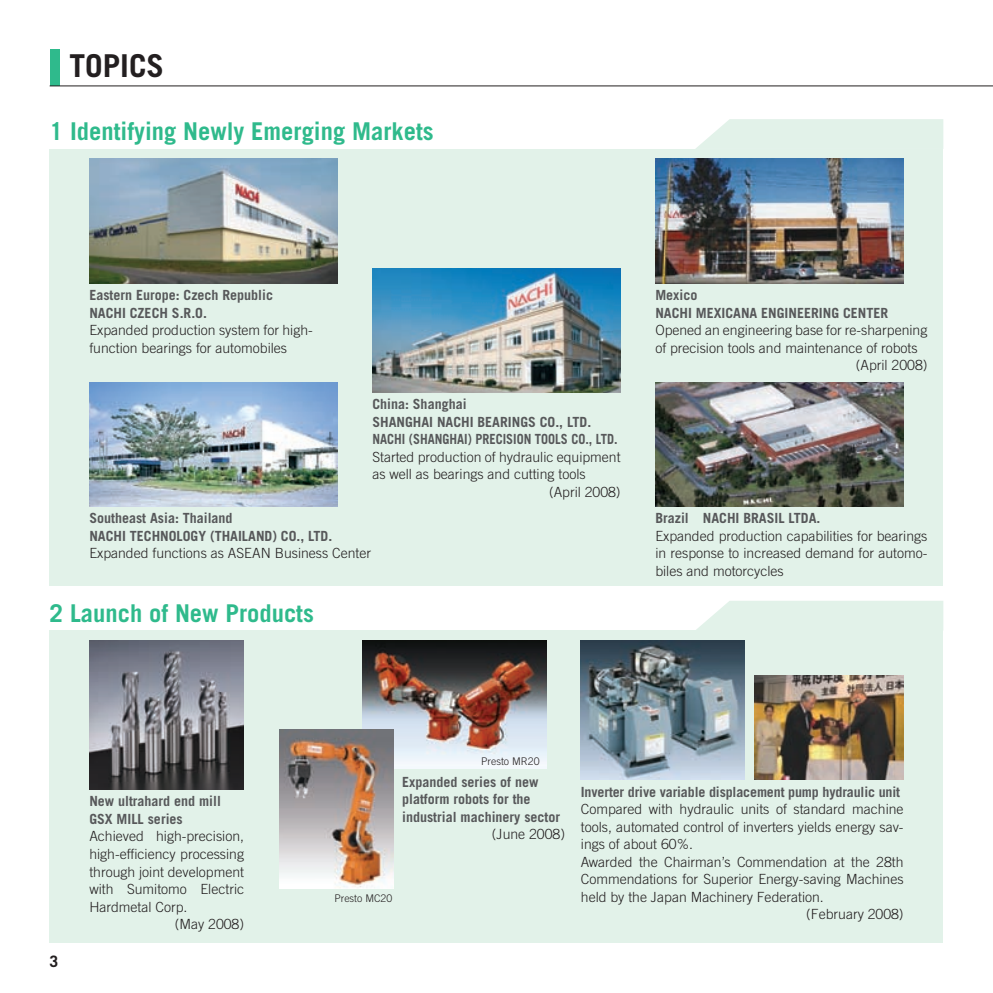
<style>
.page{position:relative;width:993px;height:993px;background:#fff}
.page>*{position:absolute;margin:0;border:0;box-sizing:border-box;transform-origin:0 0}
.t1{font:700 31.5px "Trade Gothic";color:#231f20}
.t2{font:700 24.5px "Trade Gothic";color:#2fba8c}
.t3{font:700 15.75px "Trade Gothic";color:#231f20}
.t4{font:300 14px/17.5px "Trade Gothic";color:#231f20}
.t5{font:700 14px/17.5px "Trade Gothic";color:#57585a}
.t6{font:300 10.5px "Trade Gothic";color:#231f20}
</style>
<div class="page">
<div style="left:50px;top:149px;width:893px;height:436px;background:#e2f2e9"></div>
<div style="left:50px;top:630px;width:893px;height:313px;background:#e2f2e9"></div>
<svg style="left:695px;top:119px;width:248px;height:30px;background:#e4f2ea"></svg>
<div style="left:696px;top:601px;width:247px;height:29px;background:#e2f2e9"></div>
<img style="left:754px;top:675px;width:149px;height:104px">
<img style="left:580px;top:640px;width:164px;height:139px">
<img style="left:362px;top:640px;width:184px;height:128px">
<img style="left:655px;top:382px;width:248px;height:124px">
<img style="left:655px;top:159px;width:248px;height:124px">
<img style="left:89px;top:640px;width:154px;height:149px">
<img style="left:279px;top:729px;width:114px;height:159px">
<img style="left:89px;top:159px;width:248px;height:124px">
<img style="left:89px;top:382px;width:248px;height:124px">
<img style="left:372px;top:268px;width:248px;height:124px">
<div style="left:50px;top:50px;width:9px;height:36px;background:#2fba8c"></div>
<hr style="left:50px;top:85px;width:942px;height:1px;background:#231f20">
<h1 class="t1" style="left:69px;top:46px;width:96px">TOPICS</h1>
<h2 class="t2" style="left:50px;top:116px;width:385px">1 Identifying Newly Emerging Markets</h2>
<p class="t5" style="left:89px;top:286px;width:185px">Eastern Europe: Czech Republic<br>NACHI CZECH S.R.O.</p>
<p class="t4" style="left:89px;top:321px;width:225px">Expanded production system for high&shy;function bearings for automobiles</p>
<p class="t5" style="left:372px;top:395px;width:247px">China: Shanghai<br>SHANGHAI NACHI BEARINGS CO., LTD.<br>NACHI (SHANGHAI) PRECISION TOOLS CO., LTD.</p>
<p class="t4" style="left:372px;top:447px;width:250px">Started production of hydraulic equipment</p>
<p class="t4" style="left:372px;top:465px;width:215px">as well as bearings and cutting tools</p>
<p class="t4" style="left:549px;top:482px;width:73px">(April 2008)</p>
<p class="t5" style="left:89px;top:509px;width:244px">Southeast Asia: Thailand<br>NACHI TECHNOLOGY (THAILAND) CO., LTD.</p>
<p class="t4" style="left:89px;top:544px;width:283px">Expanded functions as ASEAN Business Center</p>
<h2 class="t2" style="left:50px;top:598px;width:266px">2 Launch of New Products</h2>
<p class="t5" style="left:655px;top:286px;width:234px">Mexico<br>NACHI MEXICANA ENGINEERING CENTER</p>
<p class="t4" style="left:655px;top:321px;width:273px">Opened an engineering base for re-sharpening</p>
<p class="t4" style="left:655px;top:338px;width:264px">of precision tools and maintenance of robots</p>
<p class="t4" style="left:855px;top:356px;width:73px">(April 2008)</p>
<p class="t5" style="left:655px;top:509px;width:166px">Brazil NACHI BRASIL LTDA.</p>
<p class="t4" style="left:655px;top:527px;width:273px;text-align:justify">Expanded production capabilities for bearings in response to increased demand for automo&shy;biles and motorcycles</p>
<p class="t6" style="left:481px;top:754px;width:60px">Presto MR20</p>
<p class="t3" style="left:50px;top:951px;width:10px">3</p>
<p class="t5" style="left:89px;top:792px;width:133px">New ultrahard end mill<br>GSX MILL series</p>
<p class="t4" style="left:89px;top:827px;width:156px">Achieved high-precision,</p>
<p class="t4" style="left:89px;top:844px;width:156px">high-efficiency processing</p>
<p class="t4" style="left:89px;top:862px;width:156px">through joint development</p>
<p class="t4" style="left:89px;top:879px;width:156px">with Sumitomo Electric</p>
<p class="t4" style="left:89px;top:897px;width:100px">Hardmetal Corp.</p>
<p class="t4" style="left:175px;top:914px;width:71px">(May 2008)</p>
<p class="t5" style="left:402px;top:772px;width:159px">Expanded series of new platform robots for the industrial machinery sector</p>
<p class="t4" style="left:491px;top:825px;width:75px">(June 2008)</p>
<p class="t6" style="left:334px;top:891px;width:59px">Presto MC20</p>
<p class="t5" style="left:580px;top:782px;width:320px">Inverter drive variable displacement pump hydraulic unit</p>
<p class="t4" style="left:580px;top:799px;width:324px">Compared with hydraulic units of standard machine</p>
<p class="t4" style="left:580px;top:817px;width:324px">tools, automated control of inverters yields energy sav-</p>
<p class="t4" style="left:580px;top:834px;width:114px">ings of about 60%.</p>
<p class="t4" style="left:580px;top:852px;width:324px">Awarded the Chairman’s Commendation at the 28th</p>
<p class="t4" style="left:580px;top:869px;width:324px">Commendations for Superior Energy-saving Machines</p>
<p class="t4" style="left:580px;top:887px;width:244px">held by the Japan Machinery Federation.</p>
<p class="t4" style="left:806px;top:904px;width:99px">(February 2008)</p>
</div>
